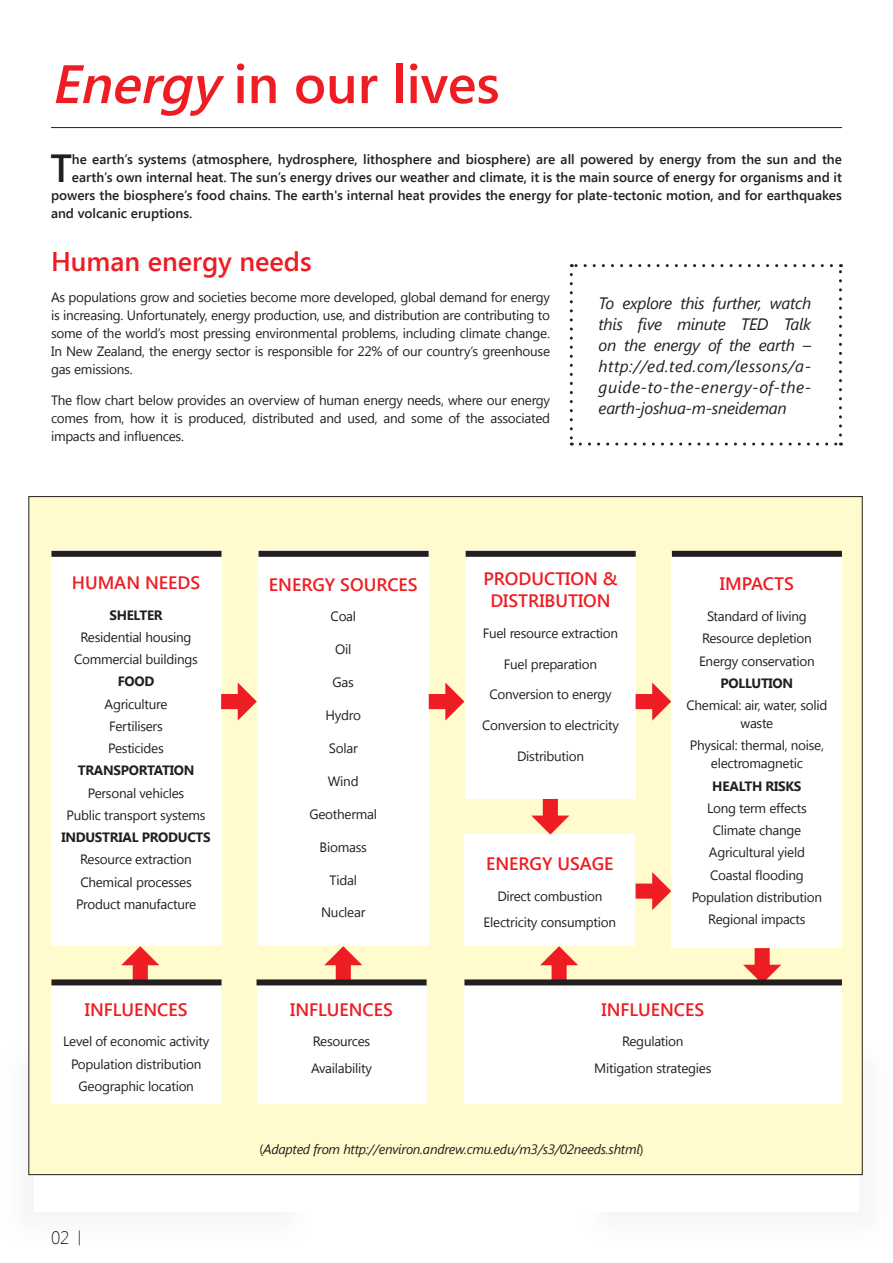
<style>
.page{position:relative;width:893px;height:1263px;background:#fff}
.page>*{position:absolute;margin:0;border:0;box-sizing:border-box;transform-origin:0 0}
.Heading_1{font:600 54px "Segoe UI";color:#ee1d23}
.Intro{font:600 39.15px "Segoe UI";color:#231f20}
.Heading_2{font:600 27px "Segoe UI";color:#ee1d23}
.Heading_3{font:600 18px/21.6px "Segoe UI";color:#ee1d23;text-align:center}
.t1{font:300 18px "Segoe UI";color:#231f20}
.Body{font:italic 16.5px/21px "Segoe UI";letter-spacing:.02em;color:#231f20;text-align:justify}
.Body-2{font:13.5px/18px "Segoe UI";letter-spacing:-.02em;color:#231f20;text-align:justify}
.Intro-2{font:600 13.5px "Segoe UI";color:#231f20}
.Body-3{font:italic 13.5px "Segoe UI";letter-spacing:-.02em;color:#231f20}
.Body-4{font:700 13.5px "Segoe UI";letter-spacing:-.02em;color:#231f20}
.Heading_3-2{font:13.5px "Segoe UI";letter-spacing:-.02em;color:#231f20}
.Body_bold{font:700 13.5px "Segoe UI";letter-spacing:-.02em;color:#231f20}
.s1{font-style:italic}
.s2{font-size:15px}
.s3{font-style:normal}
</style>
<div class="page">
<div style="left:0;top:1040px;width:314px;height:207px;background:#fbfbfb"></div>
<div style="left:34px;top:1042px;width:278px;height:170px;background:#fff"></div>
<div style="left:580px;top:1040px;width:313px;height:207px;background:#fbfbfb"></div>
<div style="left:581px;top:1042px;width:278px;height:170px;background:#fff"></div>
<div style="left:29px;top:497px;width:833px;height:678px;background:#fffbcc"></div>
<div style="left:465px;top:834px;width:170px;height:112px;background:#fff"></div>
<div style="left:464px;top:983px;width:378px;height:121px;background:#fff"></div>
<div style="left:257px;top:983px;width:169px;height:121px;background:#fff"></div>
<div style="left:51px;top:983px;width:170px;height:121px;background:#fff"></div>
<div style="left:258px;top:551px;width:170px;height:395px;background:#fff"></div>
<div style="left:672px;top:552px;width:170px;height:396px;background:#fff"></div>
<div style="left:465px;top:551px;width:170px;height:248px;background:#fff"></div>
<div style="left:51px;top:551px;width:170px;height:395px;background:#fff"></div>
<svg style="left:636px;top:682px;width:35px;height:39px"></svg>
<svg style="left:636px;top:872px;width:35px;height:38px"></svg>
<svg style="left:429px;top:682px;width:35px;height:39px"></svg>
<svg style="left:221px;top:682px;width:36px;height:39px"></svg>
<svg style="left:531px;top:799px;width:38px;height:36px"></svg>
<svg style="left:121px;top:946px;width:38px;height:33px"></svg>
<svg style="left:540px;top:946px;width:38px;height:33px"></svg>
<svg style="left:324px;top:946px;width:38px;height:33px"></svg>
<svg style="left:743px;top:948px;width:38px;height:31px"></svg>
<svg style="left:570px;top:275px;width:3px;height:171px"></svg>
<svg style="left:580px;top:443px;width:261px;height:3px"></svg>
<svg style="left:839px;top:264px;width:3px;height:171px"></svg>
<svg style="left:571px;top:264px;width:260px;height:3px"></svg>
<hr style="left:51px;top:127px;width:791px;height:1px;background:#231f20">
<div style="left:51px;top:551px;width:171px;height:6px;background:#231f20"></div>
<div style="left:51px;top:979px;width:171px;height:6px;background:#231f20"></div>
<div style="left:259px;top:551px;width:170px;height:6px;background:#231f20"></div>
<div style="left:256px;top:979px;width:171px;height:6px;background:#231f20"></div>
<div style="left:464px;top:979px;width:378px;height:6px;background:#231f20"></div>
<div style="left:466px;top:551px;width:170px;height:6px;background:#231f20"></div>
<div style="left:672px;top:551px;width:170px;height:6px;background:#231f20"></div>
<p class="Heading_1" style="left:51px;top:46px;width:450px"><span class="s1">Energy</span> in our lives</p>
<p class="Intro" style="left:50px;top:140px;width:23px">T</p>
<p class="Intro-2" style="left:72px;top:149px;width:771px">he earth’s systems (atmosphere, hydrosphere, lithosphere and biosphere) are all powered by energy from the sun and the</p>
<p class="Intro-2" style="left:72px;top:167px;width:771px">earth’s own internal heat. The sun’s energy drives our weather and climate, it is the main source of energy for organisms and it</p>
<p class="Intro-2" style="left:51px;top:185px;width:792px">powers the biosphere’s food chains. The earth's internal heat provides the energy for plate-tectonic motion, and for earthquakes</p>
<p class="Intro-2" style="left:51px;top:203px;width:143px">and volcanic eruptions.</p>
<p class="Heading_2" style="left:51px;top:243px;width:262px">Human energy needs</p>
<p class="Body-2" style="left:51px;top:288px;width:501px">As populations grow and societies become more developed, global demand for energy is increasing. Unfortunately, energy production, use, and distribution are contributing to some of the world’s most pressing environmental problems, including climate change.<br>In New Zealand, the energy sector is responsible for 22% of our country’s greenhouse gas emissions.</p>
<p class="Body-2" style="left:51px;top:390px;width:501px">The flow chart below provides an overview of human energy needs, where our energy comes from, how it is produced, distributed and used, and some of the associated impacts and influences.</p>
<p class="Body" style="left:599px;top:292px;width:214px">To explore this further, watch this five minute TED Talk on the energy of the earth – http://ed.ted.com/lessons/a&shy;guide-to-the-energy-of-the&shy;earth-joshua-m-sneideman</p>
<p class="Heading_3" style="left:72px;top:571px;width:130px">HUMAN NEEDS</p>
<p class="Body_bold" style="left:109px;top:605px;width:55px">SHELTER</p>
<p class="Body-2" style="left:81px;top:627px;width:112px">Residential housing</p>
<p class="Body-2" style="left:74px;top:650px;width:125px">Commercial buildings</p>
<p class="Body-4" style="left:118px;top:672px;width:38px">FOOD</p>
<p class="Body-2" style="left:105px;top:694px;width:64px">Agriculture</p>
<p class="Body-2" style="left:109px;top:716px;width:55px">Fertilisers</p>
<p class="Body-2" style="left:108px;top:739px;width:57px">Pesticides</p>
<p class="Body-4" style="left:78px;top:761px;width:118px">TRANSPORTATION</p>
<p class="Body-2" style="left:88px;top:783px;width:98px">Personal vehicles</p>
<p class="Body-2" style="left:67px;top:805px;width:140px">Public transport systems</p>
<p class="Body-4" style="left:61px;top:828px;width:151px">INDUSTRIAL PRODUCTS</p>
<p class="Body-2" style="left:80px;top:850px;width:113px">Resource extraction</p>
<p class="Body-2" style="left:80px;top:872px;width:113px">Chemical processes</p>
<p class="Body-2" style="left:76px;top:894px;width:122px">Product manufacture</p>
<p class="Heading_3" style="left:85px;top:997px;width:104px">INFLUENCES</p>
<p class="Body-2" style="left:63px;top:1032px;width:148px">Level of economic activity</p>
<p class="Body-2" style="left:71px;top:1054px;width:132px">Population distribution</p>
<p class="Body-2" style="left:79px;top:1076px;width:117px">Geographic location</p>
<p class="t1" style="left:51px;top:1225px;width:32px">02 <span class="s2">|</span></p>
<p class="Heading_3" style="left:269px;top:573px;width:150px">ENERGY SOURCES</p>
<p class="Body-2" style="left:331px;top:607px;width:27px">Coal</p>
<p class="Body-2" style="left:335px;top:640px;width:18px">Oil</p>
<p class="Body-2" style="left:333px;top:673px;width:23px">Gas</p>
<p class="Body-2" style="left:326px;top:706px;width:37px">Hydro</p>
<p class="Body-2" style="left:329px;top:739px;width:30px">Solar</p>
<p class="Body-2" style="left:328px;top:771px;width:32px">Wind</p>
<p class="Body-2" style="left:310px;top:804px;width:69px">Geothermal</p>
<p class="Body-2" style="left:320px;top:837px;width:49px">Biomass</p>
<p class="Body-2" style="left:330px;top:870px;width:29px">Tidal</p>
<p class="Body-2" style="left:321px;top:903px;width:46px">Nuclear</p>
<p class="Heading_3" style="left:290px;top:997px;width:104px">INFLUENCES</p>
<p class="Body-2" style="left:313px;top:1032px;width:59px">Resources</p>
<p class="Body-2" style="left:311px;top:1058px;width:62px">Availability</p>
<p class="Heading_3" style="left:483px;top:567px;width:136px">PRODUCTION &amp;<br>DISTRIBUTION</p>
<p class="Body-2" style="left:483px;top:623px;width:137px">Fuel resource extraction</p>
<p class="Body-2" style="left:504px;top:654px;width:95px">Fuel preparation</p>
<p class="Body-2" style="left:489px;top:685px;width:124px">Conversion to energy</p>
<p class="Body-2" style="left:482px;top:716px;width:138px">Conversion to electricity</p>
<p class="Body-2" style="left:517px;top:746px;width:69px">Distribution</p>
<p class="Heading_3" style="left:486px;top:852px;width:129px">ENERGY USAGE</p>
<p class="Heading_3-2" style="left:497px;top:887px;width:106px">Direct combustion</p>
<p class="Heading_3-2" style="left:484px;top:913px;width:134px">Electricity consumption</p>
<p class="Heading_3" style="left:720px;top:572px;width:75px">IMPACTS</p>
<p class="Body-2" style="left:707px;top:607px;width:101px">Standard of living</p>
<p class="Body-2" style="left:702px;top:629px;width:111px">Resource depletion</p>
<p class="Body-2" style="left:699px;top:651px;width:117px">Energy conservation</p>
<p class="Body-4" style="left:720px;top:673px;width:74px">POLLUTION</p>
<p class="Body-2" style="left:686px;top:696px;width:142px;text-align:center">Chemical: air, water, solid waste</p>
<p class="Body-2" style="left:690px;top:736px;width:136px;text-align:center">Physical: thermal, noise, electromagnetic</p>
<p class="Body-4" style="left:712px;top:776px;width:91px">HEALTH RISKS</p>
<p class="Body-2" style="left:707px;top:798px;width:101px">Long term effects</p>
<p class="Body-2" style="left:713px;top:821px;width:90px">Climate change</p>
<p class="Body-2" style="left:709px;top:843px;width:98px">Agricultural yield</p>
<p class="Body-2" style="left:710px;top:865px;width:95px">Coastal flooding</p>
<p class="Body-2" style="left:692px;top:887px;width:132px">Population distribution</p>
<p class="Body-2" style="left:708px;top:910px;width:99px">Regional impacts</p>
<p class="Heading_3" style="left:601px;top:997px;width:104px">INFLUENCES</p>
<p class="Body-2" style="left:622px;top:1032px;width:63px">Regulation</p>
<p class="Body-2" style="left:594px;top:1058px;width:119px">Mitigation strategies</p>
<p class="Body-3" style="left:259px;top:1140px;width:386px"><span class="s3">(</span>Adapted from http://environ.andrew.cmu.edu/m3/s3/02needs.shtml<span class="s3">)</span></p>
</div>
